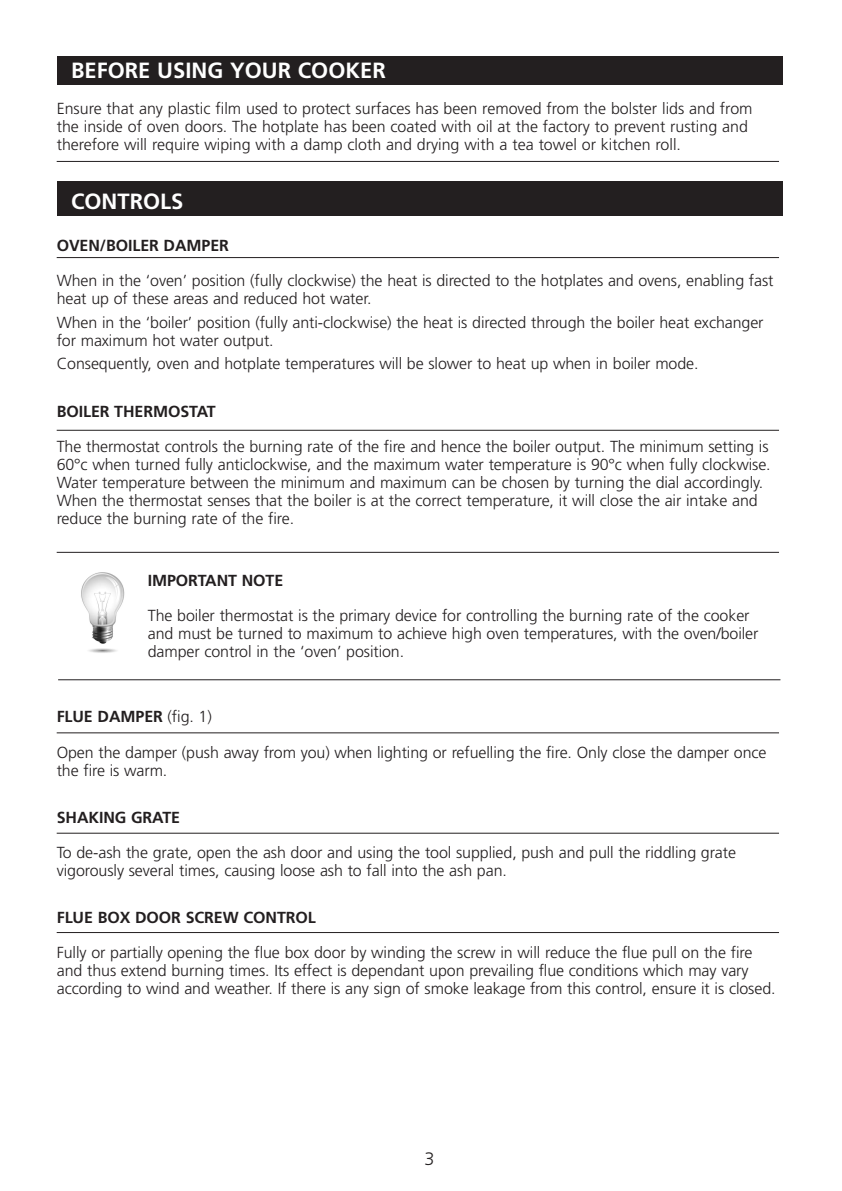
<style>
.page{position:relative;width:842px;height:1191px;background:#fff}
.page>*{position:absolute;margin:0;border:0;box-sizing:border-box;transform-origin:0 0}
.t1{font:700 22px "Frutiger";letter-spacing:-.335em;color:#fff}
.t2{font:700 22px "Frutiger";color:#fff}
.t3{font:300 18px "Frutiger";color:#231f20}
.t4{font:300 16px/18px "Frutiger";letter-spacing:-.005em;color:#231f20}
.t5{font:700 16px "Frutiger";letter-spacing:-.005em;color:#231f20}
.s1{font-weight:300}
.s2{font-weight:700}
</style>
<div class="page">
<hr style="left:57px;top:161px;width:722px;height:1px;background:#231f20">
<hr style="left:57px;top:257px;width:722px;height:1px;background:#231f20">
<hr style="left:57px;top:552px;width:722px;height:1px;background:#231f20">
<hr style="left:58px;top:679px;width:722px;height:1px;background:#231f20">
<hr style="left:57px;top:430px;width:722px;height:1px;background:#231f20">
<hr style="left:57px;top:732px;width:722px;height:1px;background:#231f20">
<hr style="left:57px;top:832px;width:722px;height:1px;background:#231f20">
<hr style="left:57px;top:932px;width:722px;height:1px;background:#231f20">
<img style="left:81px;top:572px;width:44px;height:81px">
<div style="left:57px;top:57px;width:725px;height:28px;background:#231f20"></div>
<div style="left:57px;top:181px;width:725px;height:29px;background:#231f20"></div>
<div style="left:57px;top:187px;width:725px;height:29px;background:#231f20"></div>
<h1 class="t1" style="left:71px;top:61px;width:340px"><span class="s1">C</span>YB E<span class="s1">H</span>OF<span class="s1">I</span> U<span class="s1">M</span>ORR<span class="s1">N</span> C<span class="s1">E Y</span>OU O<span class="s1">A</span>S I<span class="s1">N</span>KN<span class="s1">D</span>EGR<span class="s1">F</span> Y<span class="s1">L U</span>O<span class="s1">E</span>U<span class="s1">I</span> R<span class="s1">N F</span>C<span class="s1">O</span>O<span class="s1">R</span> O<span class="s1">M</span>K<span class="s1">A</span>E<span class="s1">T</span> R<span class="s1">I O N</span></h1>
<p class="t4" style="left:57px;top:101px;width:697px">Ensure that any plastic film used to protect surfaces has been removed from the bolster lids and from the inside of oven doors. The hotplate has been coated with oil at the factory to prevent rusting and therefore will require wiping with a damp cloth and drying with a tea towel or kitchen roll.</p>
<h1 class="t2" style="left:71px;top:192px;width:114px">CONTROLS</h1>
<p class="t5" style="left:57px;top:239px;width:174px">OVEN/BOILER DAMPER</p>
<p class="t4" style="left:57px;top:273px;width:718px">When in the ‘oven’ position (fully clockwise) the heat is directed to the hotplates and ovens, enabling fast heat up of these areas and reduced hot water.</p>
<p class="t4" style="left:57px;top:314px;width:708px">When in the ‘boiler’ position (fully anti-clockwise) the heat is directed through the boiler heat exchanger for maximum hot water output.</p>
<p class="t4" style="left:57px;top:356px;width:643px">Consequently, oven and hotplate temperatures will be slower to heat up when in boiler mode.</p>
<p class="t5" style="left:57px;top:405px;width:161px">BOILER THERMOSTAT</p>
<p class="t4" style="left:57px;top:438px;width:715px">The thermostat controls the burning rate of the fire and hence the boiler output. The minimum setting is 60°c when turned fully anticlockwise, and the maximum water temperature is 90°c when fully clockwise.<br>Water temperature between the minimum and maximum can be chosen by turning the dial accordingly.<br>When the thermostat senses that the boiler is at the correct temperature, it will close the air intake and reduce the burning rate of the fire.</p>
<p class="t5" style="left:148px;top:574px;width:137px">IMPORTANT NOTE</p>
<p class="t4" style="left:148px;top:608px;width:612px">The boiler thermostat is the primary device for controlling the burning rate of the cooker and must be turned to maximum to achieve high oven temperatures, with the oven/boiler damper control in the ‘oven’ position.</p>
<p class="t4" style="left:57px;top:700px;width:711px;line-height:35px"><span class="s2">FLUE DAMPER</span> (fig. 1)<br>Open the damper (push away from you) when lighting or refuelling the fire. Only close the damper once</p>
<p class="t4" style="left:57px;top:762px;width:112px">the fire is warm.</p>
<p class="t5" style="left:57px;top:811px;width:125px">SHAKING GRATE</p>
<p class="t4" style="left:57px;top:844px;width:681px">To de-ash the grate, open the ash door and using the tool supplied, push and pull the riddling grate vigorously several times, causing loose ash to fall into the ash pan.</p>
<p class="t5" style="left:57px;top:911px;width:261px">FLUE BOX DOOR SCREW CONTROL</p>
<p class="t4" style="left:57px;top:945px;width:720px">Fully or partially opening the flue box door by winding the screw in will reduce the flue pull on the fire and thus extend burning times. Its effect is dependant upon prevailing flue conditions which may vary according to wind and weather. If there is any sign of smoke leakage from this control, ensure it is closed.</p>
<p class="t3" style="left:424px;top:1151px;width:12px">3</p>
</div>
